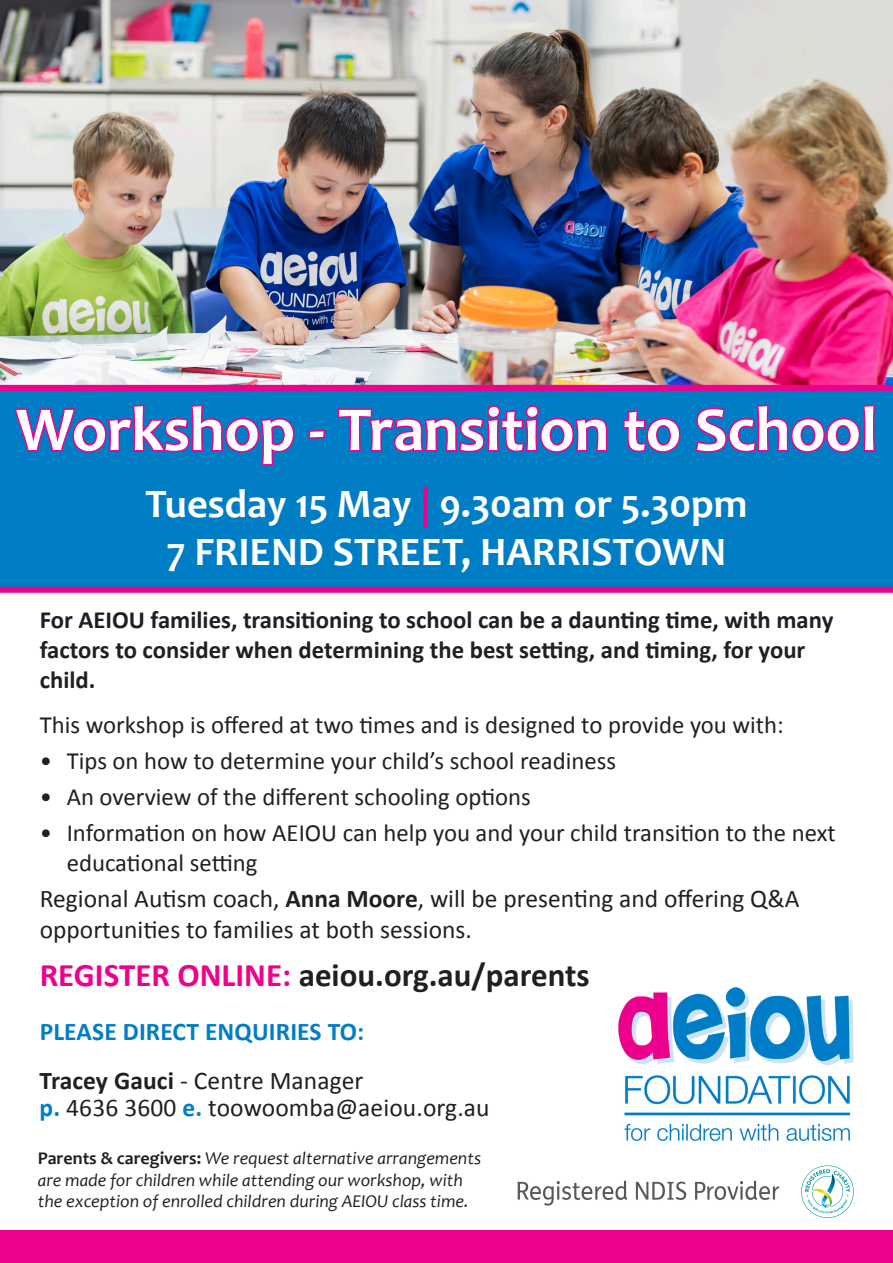
<style>
.page{position:relative;width:893px;height:1263px;background:#fff}
.page>*{position:absolute;margin:0;border:0;box-sizing:border-box;transform-origin:0 0}
.t1{font:700 63px "Candara";color:#fff}
.t2{font:700 40.5px "Candara";color:#fff}
.t3{font:700 33px "Calibri";color:#231f20}
.t4{font:25.5px/30px "Calibri";color:#231f20}
.t5{font:700 25.5px "Calibri";letter-spacing:.005em;color:#007ec5}
.t6{font:24.75px/30px "Calibri";color:#231f20}
.t7{font:700 24.75px/30px "Calibri";color:#231f20}
.t8{font:italic 18px/21.6px "Candara";color:#231f20}
.s1{color:#ed028c}
.s2{font-weight:700}
.s3{font-weight:700;color:#007ec5}
.s4{font-weight:700;font-style:normal}
</style>
<div class="page">
<div style="left:0;top:1230px;width:893px;height:33px;background:#ed028c"></div>
<img style="left:517px;top:1180px;width:263px;height:26px">
<svg style="left:801px;top:1165px;width:53px;height:53px"></svg>
<img style="left:618px;top:988px;width:236px;height:152px">
<img style="left:0;top:0;width:893px;height:385px">
<svg style="left:0;top:385px;width:893px;height:208px;background:#1274c0"></svg>
<svg style="left:13px;top:403px;width:283px;height:64px;background:#3860b7"></svg>
<svg style="left:307px;top:428px;width:20px;height:12px"></svg>
<svg style="left:336px;top:404px;width:273px;height:50px;background:#4758b3"></svg>
<svg style="left:621px;top:408px;width:61px;height:46px;background:#4758b3"></svg>
<svg style="left:693px;top:403px;width:183px;height:51px;background:#4459b4"></svg>
<p class="t1" style="left:16px;top:390px;width:862px">Workshop - Transition to School</p>
<p class="t2" style="left:145px;top:478px;width:604px">Tuesday 15 May <span class="s1">|</span> 9.30am or 5.30pm</p>
<p class="t2" style="left:167px;top:527px;width:561px">7 FRIEND STREET, HARRISTOWN</p>
<p class="t7" style="left:40px;top:605px;width:795px">For AEIOU families, transitioning to school can be a daunting time, with many factors to consider when determining the best setting, and timing, for your child.</p>
<p class="t6" style="left:40px;top:710px;width:746px">This workshop is offered at two times and is designed to provide you with:</p>
<p class="t6" style="left:40px;top:746px;width:578px">• Tips on how to determine your child’s school readiness</p>
<p class="t6" style="left:40px;top:782px;width:493px">• An overview of the different schooling options</p>
<p class="t6" style="left:67px;top:818px;width:770px;text-indent:-27px">• Information on how AEIOU can help you and your child transition to the next educational setting</p>
<p class="t4" style="left:40px;top:884px;width:761px">Regional Autism coach, <span class="s2">Anna Moore</span>, will be presenting and offering Q&amp;A opportunities to families at both sessions.</p>
<p class="t3" style="left:40px;top:953px;width:551px"><span class="s1">REGISTER ONLINE:</span> aeiou.org.au/parents</p>
<p class="t5" style="left:40px;top:1015px;width:326px">PLEASE DIRECT ENQUIRIES TO:</p>
<p class="t4" style="left:40px;top:1065px;width:325px"><span class="s2">Tracey Gauci</span> - Centre Manager</p>
<p class="t4" style="left:40px;top:1092px;width:452px"><span class="s3">p.</span> 4636 3600 <span class="s3">e.</span> toowoomba@aeiou.org.au</p>
<p class="t8" style="left:38px;top:1147px;width:445px"><span class="s4">Parents &amp; caregivers:</span> We request alternative arrangements are made for children while attending our workshop, with the exception of enrolled children during AEIOU class time.</p>
</div>
